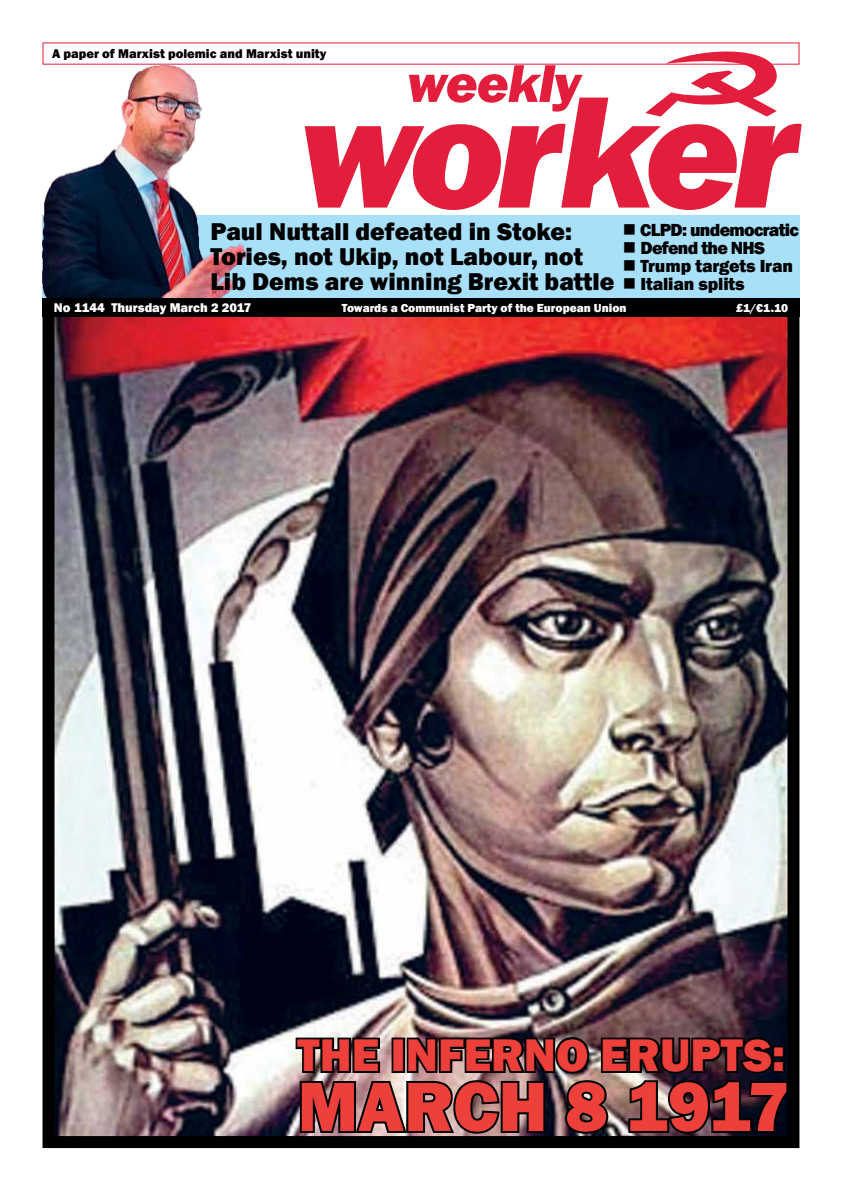
<style>
.page{position:relative;width:842px;height:1191px;background:#fff}
.page>*{position:absolute;margin:0;border:0;box-sizing:border-box;transform-origin:0 0}
.t1{font:italic 800 165px "Franklin Gothic";letter-spacing:-.05em;color:#e31d3c}
.t2{font:800 72px "Franklin Gothic";color:#ee403a}
.t3{font:italic 800 55px "Franklin Gothic";letter-spacing:-.02em;color:#e31d3c}
.t4{font:800 47px "Franklin Gothic";color:#ee403a}
.t5{font:800 25px/25px "Franklin Gothic";color:#000}
.t6{font:800 18px "Franklin Gothic";letter-spacing:-.04em;color:#000}
.t7{font:800 18px "Franklin Gothic";letter-spacing:-.01em;color:#000}
.t8{font:800 13px "Franklin Gothic";color:#000}
.t9{font:800 13px "Franklin Gothic";color:#fff}
.t10{font:800 12px "Franklin Gothic";color:#fff}
</style>
<div class="page">
<div style="left:43px;top:215px;width:756px;height:83px;background:#a8e0f9"></div>
<svg style="left:645px;top:42px;width:132px;height:75px"></svg>
<img style="left:41px;top:63px;width:206px;height:235px">
<img style="left:56px;top:317px;width:730px;height:818px">
<div style="left:43px;top:304px;width:756px;height:844px;border:12px solid #000"></div>
<div style="left:42px;top:298px;width:757px;height:18px;background:#000"></div>
<img style="left:294px;top:1006px;width:496px;height:130px">
<p class="t8" style="left:52px;top:45px;width:276px">A paper of Marxist polemic and Marxist unity</p>
<h3 class="t3" style="left:407px;top:47px;width:175px">weekly</h3>
<h1 class="t1" style="left:299px;top:44px;width:500px">worker</h1>
<p class="t5" style="left:210px;top:219px;width:406px">Paul Nuttall defeated in Stoke:<br>Tories, not Ukip, not Labour, not<br>Lib Dems are winning Brexit battle</p>
<p class="t6" style="left:623px;top:218px;width:177px">■ CLPD: undemocratic</p>
<p class="t6" style="left:623px;top:236px;width:144px">■ Defend the NHS</p>
<p class="t7" style="left:623px;top:254px;width:171px">■ Trump targets Iran</p>
<p class="t7" style="left:623px;top:272px;width:123px">■ Italian splits</p>
<p class="t9" style="left:54px;top:299px;width:199px">No 1144 Thursday March 2 2017</p>
<p class="t10" style="left:342px;top:300px;width:286px">Towards a Communist Party of the European Union</p>
<p class="t10" style="left:736px;top:300px;width:54px">£1/€1.10</p>
<h3 class="t4" style="left:298px;top:1024px;width:489px">THE INFERNO ERUPTS:</h3>
<h2 class="t2" style="left:298px;top:1060px;width:494px">MARCH 8 1917</h2>
</div>
